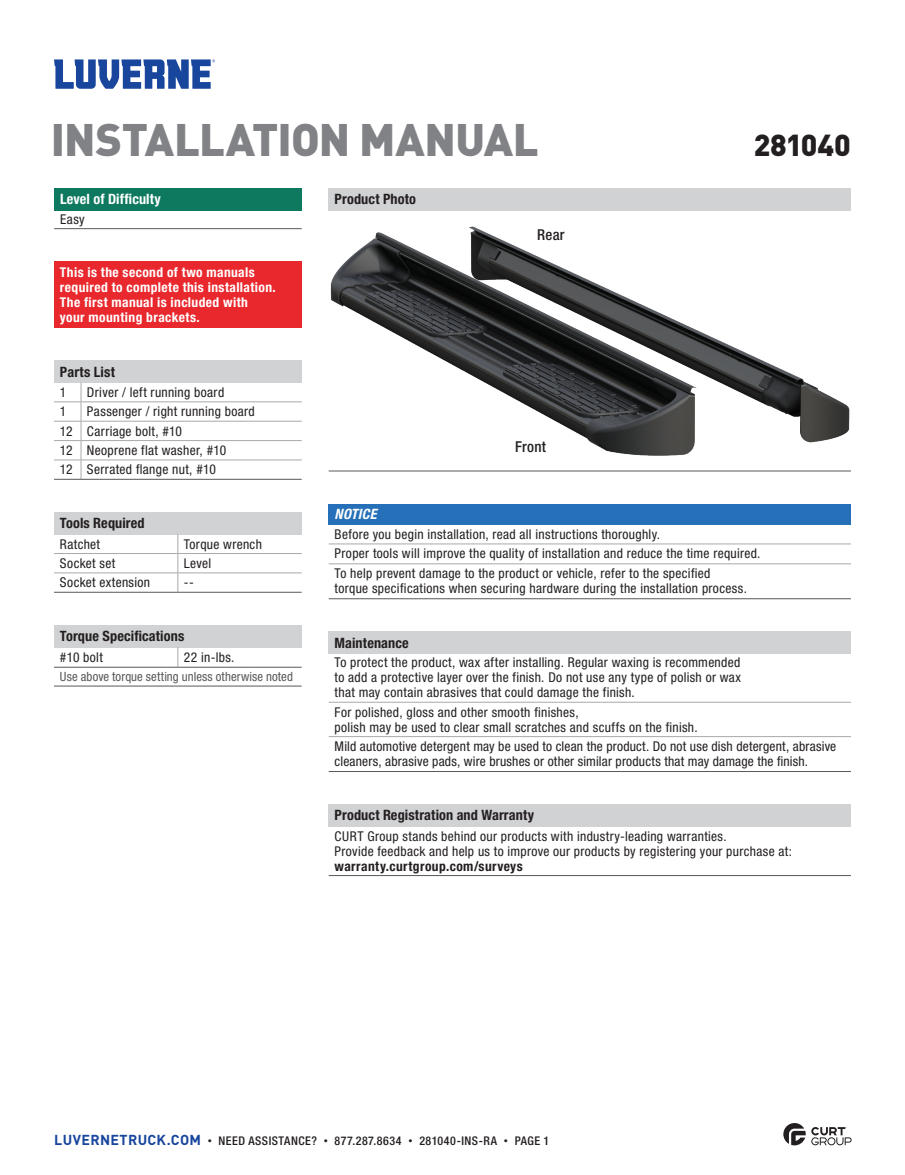
<style>
.page{position:relative;width:905px;height:1175px;background:#fff}
.page>*{position:absolute;margin:0;border:0;box-sizing:border-box;transform-origin:0 0}
.t1{font:900 45px "DINOT";letter-spacing:-.02em;color:#808285}
.t2{font:900 30px "DINOT";letter-spacing:-.01em;color:#231f20}
.t3{font:500 condensed 15px "Helvetica Neue LT Std";letter-spacing:.015em;color:#231f20}
.t4{font:700 condensed 14.25px "Helvetica Neue LT Std";letter-spacing:.01em;color:#231f20}
.t5{font:700 condensed 14.25px "Helvetica Neue LT Std";letter-spacing:.01em;color:#fff}
.t6{font:italic 700 condensed 14.25px "Helvetica Neue LT Std";letter-spacing:.025em;color:#fff}
.t7{font:condensed 13.5px/15px "Helvetica Neue LT Std";letter-spacing:.025em;color:#231f20}
.t8{font:700 condensed 13.5px/15px "Helvetica Neue LT Std";letter-spacing:.03em;color:#fff}
.t9{font:700 condensed 13.5px "Helvetica Neue LT Std";letter-spacing:.03em;color:#231f20}
.t10{font:condensed 12.75px "Helvetica Neue LT Std";letter-spacing:.01em;color:#57585a}
.t11{font:500 condensed 12px "Helvetica Neue LT Std";letter-spacing:.04em;color:#231f20}
.s1{font-family:"DINOT";font-weight:700;font-stretch:normal;font-size:14.25px;color:#18469d}
.s2{font-family:"DINOT";font-weight:400;font-stretch:normal;font-size:9px}
</style>
<div class="page">
<svg style="left:54px;top:59px;width:161px;height:30px"></svg>
<svg style="left:783px;top:1123px;width:68px;height:22px"></svg>
<div style="left:54px;top:360px;width:248px;height:22px;background:#d1d2d4"></div>
<hr style="left:81px;top:401px;width:221px;height:1px;background:#a8a9ad">
<hr style="left:81px;top:421px;width:221px;height:1px;background:#a8a9ad">
<hr style="left:81px;top:440px;width:221px;height:1px;background:#a8a9ad">
<hr style="left:81px;top:459px;width:221px;height:1px;background:#a8a9ad">
<svg style="left:54px;top:382px;width:28px;height:98px"></svg>
<hr style="left:81px;top:479px;width:221px;height:1px;background:#57585a">
<div style="left:54px;top:512px;width:248px;height:22px;background:#d1d2d4"></div>
<hr style="left:54px;top:553px;width:124px;height:1px;background:#a8a9ad">
<hr style="left:178px;top:553px;width:124px;height:1px;background:#a8a9ad">
<svg style="left:177px;top:534px;width:1px;height:58px"></svg>
<hr style="left:54px;top:572px;width:124px;height:1px;background:#a8a9ad">
<hr style="left:178px;top:572px;width:124px;height:1px;background:#a8a9ad">
<hr style="left:54px;top:592px;width:124px;height:1px;background:#57585a">
<hr style="left:178px;top:592px;width:124px;height:1px;background:#57585a">
<div style="left:328px;top:631px;width:522px;height:22px;background:#d1d2d4"></div>
<hr style="left:328px;top:702px;width:522px;height:1px;background:#a8a9ad">
<hr style="left:328px;top:771px;width:522px;height:1px;background:#57585a">
<hr style="left:328px;top:736px;width:522px;height:1px;background:#a8a9ad">
<div style="left:328px;top:188px;width:522px;height:22px;background:#d1d2d4"></div>
<hr style="left:328px;top:470px;width:522px;height:1px;background:#57585a">
<img style="left:330px;top:226px;width:520px;height:230px">
<div style="left:54px;top:625px;width:247px;height:22px;background:#d1d2d4"></div>
<svg style="left:177px;top:647px;width:1px;height:20px"></svg>
<hr style="left:54px;top:685px;width:124px;height:1px;background:#57585a">
<hr style="left:178px;top:685px;width:123px;height:1px;background:#57585a">
<hr style="left:54px;top:667px;width:124px;height:1px;background:#57585a">
<hr style="left:178px;top:667px;width:123px;height:1px;background:#57585a">
<div style="left:54px;top:188px;width:248px;height:22px;background:#0e795f"></div>
<hr style="left:54px;top:228px;width:248px;height:1px;background:#57585a">
<div style="left:328px;top:504px;width:522px;height:21px;background:#2570b8"></div>
<hr style="left:328px;top:598px;width:522px;height:1px;background:#57585a">
<hr style="left:328px;top:543px;width:522px;height:1px;background:#a8a9ad">
<hr style="left:328px;top:563px;width:522px;height:1px;background:#a8a9ad">
<div style="left:328px;top:804px;width:522px;height:22px;background:#d1d2d4"></div>
<hr style="left:328px;top:875px;width:522px;height:1px;background:#57585a">
<div style="left:54px;top:261px;width:247px;height:67px;background:#e9282d"></div>
<h1 class="t1" style="left:51px;top:103px;width:489px">INSTALLATION MANUAL</h1>
<h2 class="t2" style="left:753px;top:121px;width:99px">281040</h2>
<p class="t5" style="left:60px;top:190px;width:102px">Level of Difficulty</p>
<p class="t7" style="left:60px;top:211px;width:26px">Easy</p>
<p class="t8" style="left:60px;top:264px;width:217px">This is the second of two manuals required to complete this installation.<br>The first manual is included with your mounting brackets.</p>
<p class="t4" style="left:60px;top:363px;width:56px">Parts List</p>
<p class="t7" style="left:60px;top:384px;width:8px">1</p>
<p class="t7" style="left:87px;top:384px;width:139px">Driver / left running board</p>
<p class="t7" style="left:60px;top:404px;width:8px">1</p>
<p class="t7" style="left:60px;top:402px;width:196px;line-height:19.4px;text-indent:27px">Passenger / right running board<br>12 Carriage bolt, #10<br>12 Neoprene flat washer, #10<br>12 Serrated flange nut, #10</p>
<p class="t4" style="left:60px;top:514px;width:86px">Tools Required</p>
<p class="t7" style="left:60px;top:536px;width:42px">Ratchet</p>
<p class="t7" style="left:184px;top:536px;width:80px">Torque wrench</p>
<p class="t7" style="left:60px;top:555px;width:57px">Socket set</p>
<p class="t7" style="left:184px;top:555px;width:29px">Level</p>
<p class="t7" style="left:60px;top:575px;width:92px">Socket extension</p>
<p class="t7" style="left:184px;top:575px;width:11px">--</p>
<p class="t4" style="left:60px;top:627px;width:126px">Torque Specifications</p>
<p class="t7" style="left:60px;top:650px;width:44px">#10 bolt</p>
<p class="t7" style="left:184px;top:650px;width:52px">22 in-lbs.</p>
<p class="t10" style="left:60px;top:669px;width:234px">Use above torque setting unless otherwise noted</p>
<p class="t4" style="left:334px;top:190px;width:83px">Product Photo</p>
<p class="t3" style="left:537px;top:225px;width:29px">Rear</p>
<p class="t3" style="left:515px;top:438px;width:32px">Front</p>
<p class="t6" style="left:334px;top:505px;width:43px">NOTICE</p>
<p class="t7" style="left:334px;top:523px;width:427px;line-height:20px">Before you begin installation, read all instructions thoroughly.<br>Proper tools will improve the quality of installation and reduce the time required.<br>To help prevent damage to the product or vehicle, refer to the specified</p>
<p class="t7" style="left:334px;top:581px;width:414px">torque specifications when securing hardware during the installation process.</p>
<p class="t4" style="left:334px;top:634px;width:76px">Maintenance</p>
<p class="t7" style="left:334px;top:655px;width:408px;text-align:justify">To protect the product, wax after installing. Regular waxing is recommended to add a protective layer over the finish. Do not use any type of polish or wax that may contain abrasives that could damage the finish.</p>
<p class="t7" style="left:334px;top:704px;width:364px">For polished, gloss and other smooth finishes,<br>polish may be used to clear small scratches and scuffs on the finish.</p>
<p class="t7" style="left:334px;top:738px;width:503px">Mild automotive detergent may be used to clean the product. Do not use dish detergent, abrasive cleaners, abrasive pads, wire brushes or other similar products that may damage the finish.</p>
<p class="t4" style="left:334px;top:806px;width:201px">Product Registration and Warranty</p>
<p class="t7" style="left:334px;top:828px;width:459px">CURT Group stands behind our products with industry-leading warranties.<br>Provide feedback and help us to improve our products by registering your purchase at:</p>
<p class="t9" style="left:334px;top:857px;width:189px">warranty.curtgroup.com/surveys</p>
<p class="t11" style="left:54px;top:1133px;width:496px"><span class="s1">LUVERNETRUCK.COM</span> <span class="s2">•</span> NEED ASSISTANCE? <span class="s2">•</span> 877.287.8634 <span class="s2">•</span> 281040-INS-RA <span class="s2">•</span> PAGE 1</p>
</div>
